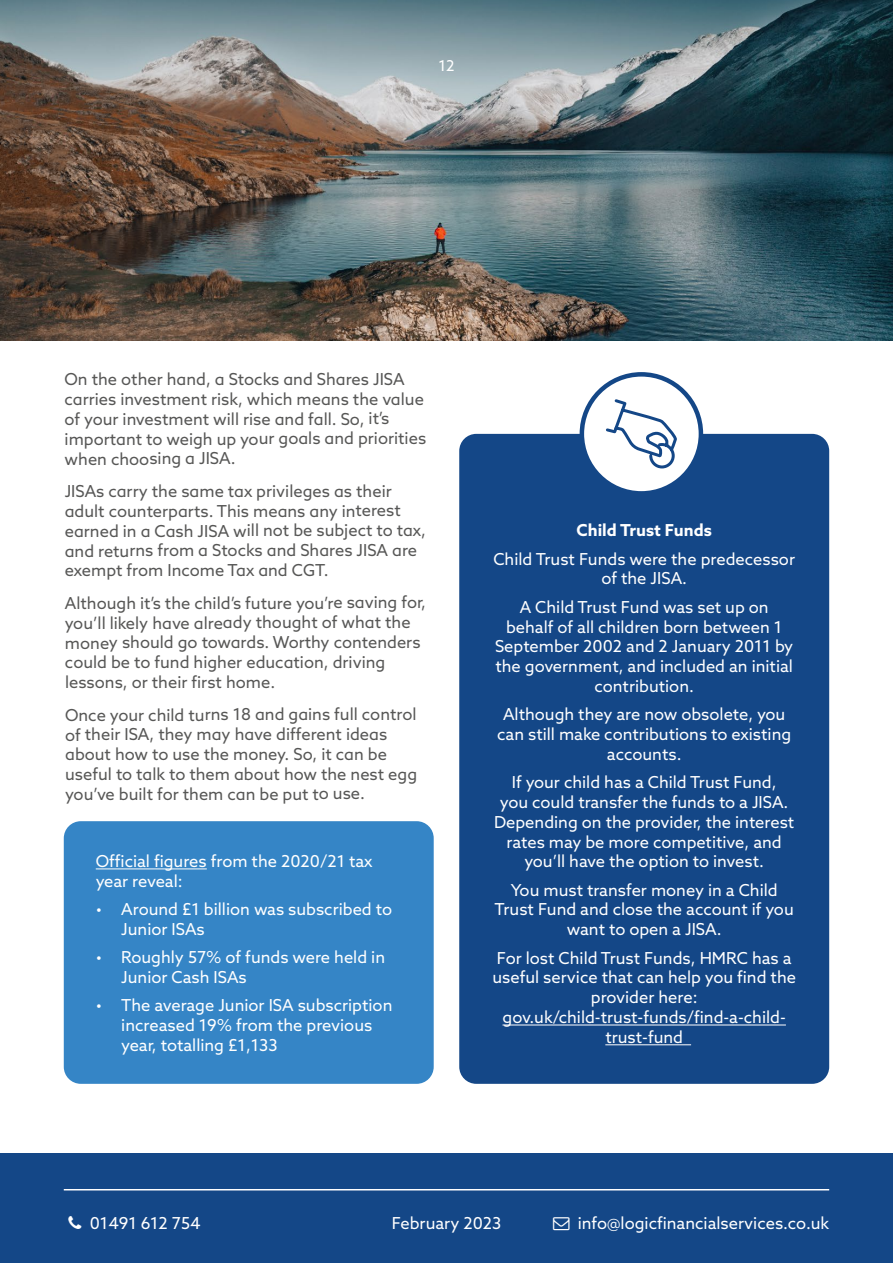
<style>
.page{position:relative;width:893px;height:1263px;background:#fff}
.page>*{position:absolute;margin:0;border:0;box-sizing:border-box;transform-origin:0 0}
.t1{font:16.5px/19.8px "Azo Sans";color:#fff;text-align:center}
.t2{font:16.5px/19.8px "Azo Sans";color:#575756}
.t3{font:700 16.5px "Azo Sans";color:#fff}
.t4{font:15px "Azo Sans";color:#fff}
</style>
<div class="page">
<img style="left:0;top:0;width:893px;height:340px">
<div style="left:0;top:1153px;width:893px;height:110px;background:#144787"></div>
<hr style="left:64px;top:1189px;width:765px;height:1px;background:#fff">
<div style="left:459px;top:434px;width:370px;height:650px;background:#144787;border-radius:17px"></div>
<div style="left:582px;top:374px;width:119px;height:119px;background:#fff;border-radius:50%"></div>
<div style="left:580px;top:372px;width:123px;height:124px;border:4px solid #144787;border-radius:50%"></div>
<svg style="left:606px;top:399px;width:71px;height:70px"></svg>
<hr style="left:502px;top:1024px;width:284px;height:1px;background:#fff">
<hr style="left:605px;top:1044px;width:86px;height:1px;background:#fff">
<div style="left:64px;top:821px;width:370px;height:263px;background:#3585c6;border-radius:17px"></div>
<hr style="left:96px;top:868px;width:111px;height:1px;background:#fff">
<p class="t4" style="left:438px;top:56px;width:18px">12</p>
<p class="t2" style="left:64px;top:369px;width:363px">On the other hand, a Stocks and Shares JISA carries investment risk, which means the value of your investment will rise and fall. So, it’s important to weigh up your goals and priorities when choosing a JISA.</p>
<p class="t2" style="left:65px;top:481px;width:363px">JISAs carry the same tax privileges as their adult counterparts. This means any interest earned in a Cash JISA will not be subject to tax, and returns from a Stocks and Shares JISA are exempt from Income Tax and CGT.</p>
<p class="t2" style="left:65px;top:593px;width:363px">Although it’s the child’s future you’re saving for, you’ll likely have already thought of what the money should go towards. Worthy contenders could be to fund higher education, driving lessons, or their first home.</p>
<p class="t2" style="left:65px;top:704px;width:354px">Once your child turns 18 and gains full control of their ISA, they may have different ideas about how to use the money. So, it can be useful to talk to them about how the nest egg you’ve built for them can be put to use.</p>
<p class="t1" style="left:96px;top:851px;width:278px;text-align:left">Official figures from the 2020/21 tax year reveal:</p>
<p class="t1" style="left:121px;top:899px;width:272px;text-align:left;text-indent:-26px">• Around £1 billion was subscribed to<br>Junior ISAs</p>
<p class="t1" style="left:121px;top:947px;width:265px;text-align:left;text-indent:-26px">• Roughly 57% of funds were held in<br>Junior Cash ISAs</p>
<p class="t1" style="left:121px;top:995px;width:273px;text-align:left;text-indent:-26px">• The average Junior ISA subscription increased 19% from the previous year, totalling £1,133</p>
<p class="t3" style="left:577px;top:519px;width:137px">Child Trust Funds</p>
<p class="t1" style="left:493px;top:549px;width:303px">Child Trust Funds were the predecessor of the JISA.</p>
<p class="t1" style="left:495px;top:597px;width:300px">A Child Trust Fund was set up on behalf of all children born between 1<br>September 2002 and 2 January 2011 by the government, and included an initial contribution.</p>
<p class="t1" style="left:497px;top:704px;width:296px">Although they are now obsolete, you can still make contributions to existing accounts.</p>
<p class="t1" style="left:494px;top:772px;width:302px">If your child has a Child Trust Fund,<br>you could transfer the funds to a JISA.<br>Depending on the provider, the interest rates may be more competitive, and you’ll have the option to invest.</p>
<p class="t1" style="left:495px;top:880px;width:301px">You must transfer money in a Child<br>Trust Fund and close the account if you want to open a JISA.</p>
<p class="t1" style="left:492px;top:947px;width:305px">For lost Child Trust Funds, HMRC has a useful service that can help you find the provider here: gov.uk/child-trust-funds/find-a-child&shy;trust-fund</p>
<p class="t1" style="left:90px;top:1213px;width:112px">01491 612 754</p>
<p class="t1" style="left:578px;top:1213px;width:253px">info@logicfinancialservices.co.uk</p>
<p class="t1" style="left:392px;top:1213px;width:111px">February 2023</p>
</div>
